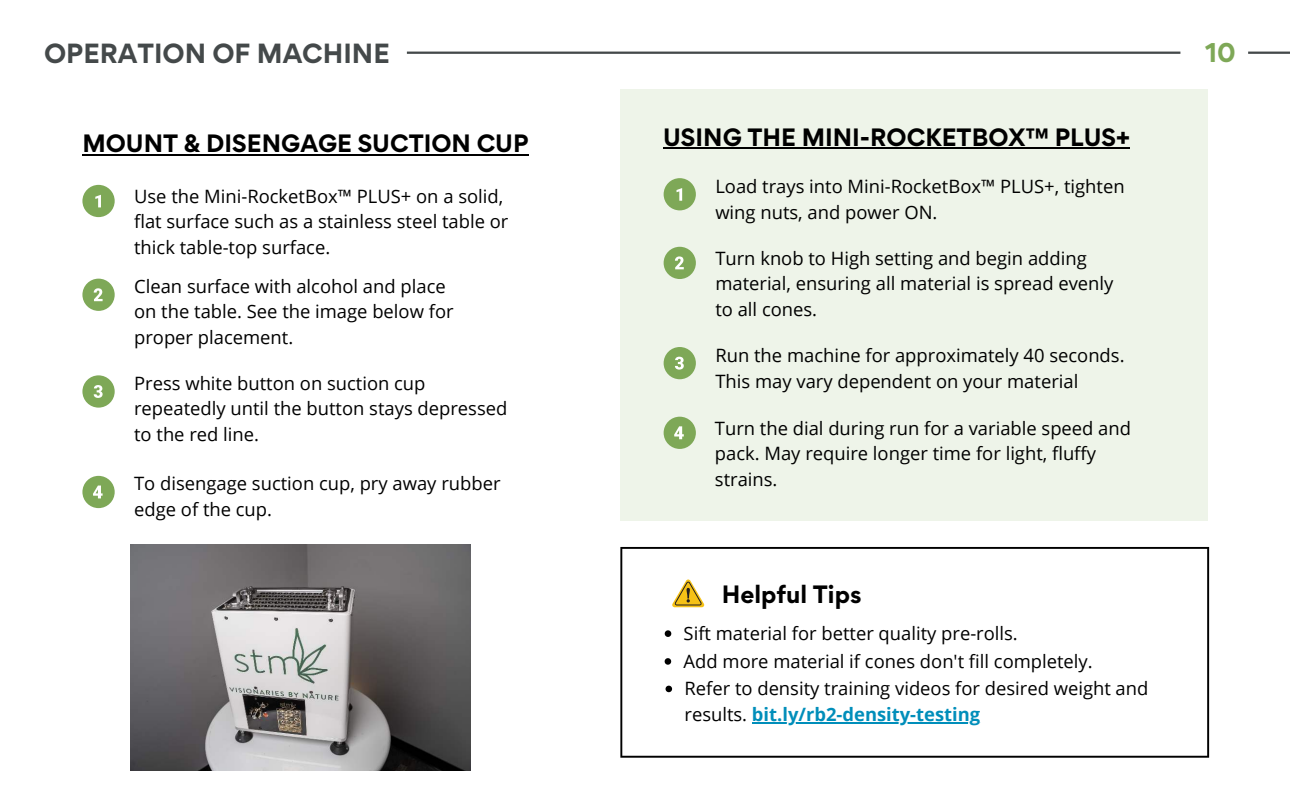
<style>
.page{position:relative;width:1290px;height:810px;background:#fff}
.page>*{position:absolute;margin:0;border:0;box-sizing:border-box;transform-origin:0 0}
.t1{font:700 24.7px "Gordita";color:#44494a}
.t2{font:700 24.2px "Gordita";color:#7ea857}
.t3{font:700 22.4px "Gordita";color:#000}
.t4{font:18.4px/25.6px "Open Sans";color:#000}
.s1{font-weight:700;color:#008eba}
</style>
<div class="page">
<svg style="left:620px;top:547px;width:589px;height:211px"></svg>
<svg style="left:407px;top:52px;width:773px;height:2px;background:#515657"></svg>
<svg style="left:1248px;top:52px;width:42px;height:2px"></svg>
<div style="left:82px;top:185px;width:33px;height:32px;background:#7ea857;border-radius:50%"></div>
<svg style="left:95px;top:195px;width:6px;height:12px"></svg>
<div style="left:82px;top:476px;width:33px;height:32px;background:#7ea857;border-radius:50%"></div>
<svg style="left:93px;top:486px;width:10px;height:12px"></svg>
<div style="left:82px;top:279px;width:33px;height:32px;background:#7ea857;border-radius:50%"></div>
<svg style="left:94px;top:288px;width:9px;height:13px"></svg>
<div style="left:82px;top:375px;width:33px;height:33px;background:#7ea857;border-radius:50%"></div>
<svg style="left:94px;top:385px;width:9px;height:13px"></svg>
<div style="left:620px;top:89px;width:588px;height:432px;background:#eef4e9"></div>
<div style="left:664px;top:178px;width:32px;height:32px;background:#7ea857;border-radius:50%"></div>
<svg style="left:677px;top:188px;width:5px;height:13px"></svg>
<div style="left:664px;top:417px;width:32px;height:32px;background:#7ea857;border-radius:50%"></div>
<svg style="left:674px;top:426px;width:10px;height:13px"></svg>
<div style="left:664px;top:247px;width:32px;height:32px;background:#7ea857;border-radius:50%"></div>
<svg style="left:675px;top:256px;width:9px;height:13px"></svg>
<div style="left:664px;top:347px;width:32px;height:32px;background:#7ea857;border-radius:50%"></div>
<svg style="left:675px;top:357px;width:9px;height:13px"></svg>
<img style="left:131px;top:544px;width:340px;height:227px">
<svg style="left:665px;top:630px;width:6px;height:7px"></svg>
<svg style="left:666px;top:686px;width:6px;height:6px"></svg>
<hr style="left:752px;top:723px;width:228px;height:1px;background:#008eba">
<svg style="left:665px;top:658px;width:6px;height:7px"></svg>
<hr style="left:82px;top:154px;width:447px;height:2px;background:#000">
<hr style="left:663px;top:147px;width:467px;height:2px;background:#000">
<h1 class="t1" style="left:44px;top:33px;width:347px">OPERATION OF MACHINE</h1>
<p class="t3" style="left:82px;top:126px;width:448px">MOUNT &amp; DISENGAGE SUCTION CUP</p>
<p class="t4" style="left:134px;top:183px;width:376px">Use the Mini-RocketBox™ PLUS+ on a solid, flat surface such as a stainless steel table or thick table-top surface.</p>
<p class="t4" style="left:134px;top:273px;width:321px">Clean surface with alcohol and place on the table. See the image below for proper placement.</p>
<p class="t4" style="left:134px;top:370px;width:375px">Press white button on suction cup repeatedly until the button stays depressed to the red line.</p>
<p class="t4" style="left:134px;top:470px;width:368px">To disengage suction cup, pry away rubber edge of the cup.</p>
<p class="t3" style="left:663px;top:119px;width:468px">USING THE MINI-ROCKETBOX™ PLUS+</p>
<p class="t4" style="left:715px;top:173px;width:411px">Load trays into Mini-RocketBox™ PLUS+, tighten wing nuts, and power ON.</p>
<p class="t4" style="left:715px;top:245px;width:400px">Turn knob to High setting and begin adding material, ensuring all material is spread evenly to all cones.</p>
<p class="t4" style="left:715px;top:343px;width:411px">Run the machine for approximately 40 seconds.<br>This may vary dependent on your material</p>
<p class="t4" style="left:715px;top:415px;width:418px">Turn the dial during run for a variable speed and pack. May require longer time for light, fluffy strains.</p>
<p class="t3" style="left:722px;top:577px;width:141px">Helpful Tips</p>
<p class="t4" style="left:684px;top:620px;width:336px">Sift material for better quality pre-rolls.</p>
<p class="t4" style="left:685px;top:676px;width:465px">Refer to density training videos for desired weight and results. <span class="s1">bit.ly/rb2-density-testing</span></p>
<p class="t4" style="left:684px;top:648px;width:411px">Add more material if cones don't fill completely.</p>
<h2 class="t2" style="left:1205px;top:34px;width:32px">10</h2>
</div>
